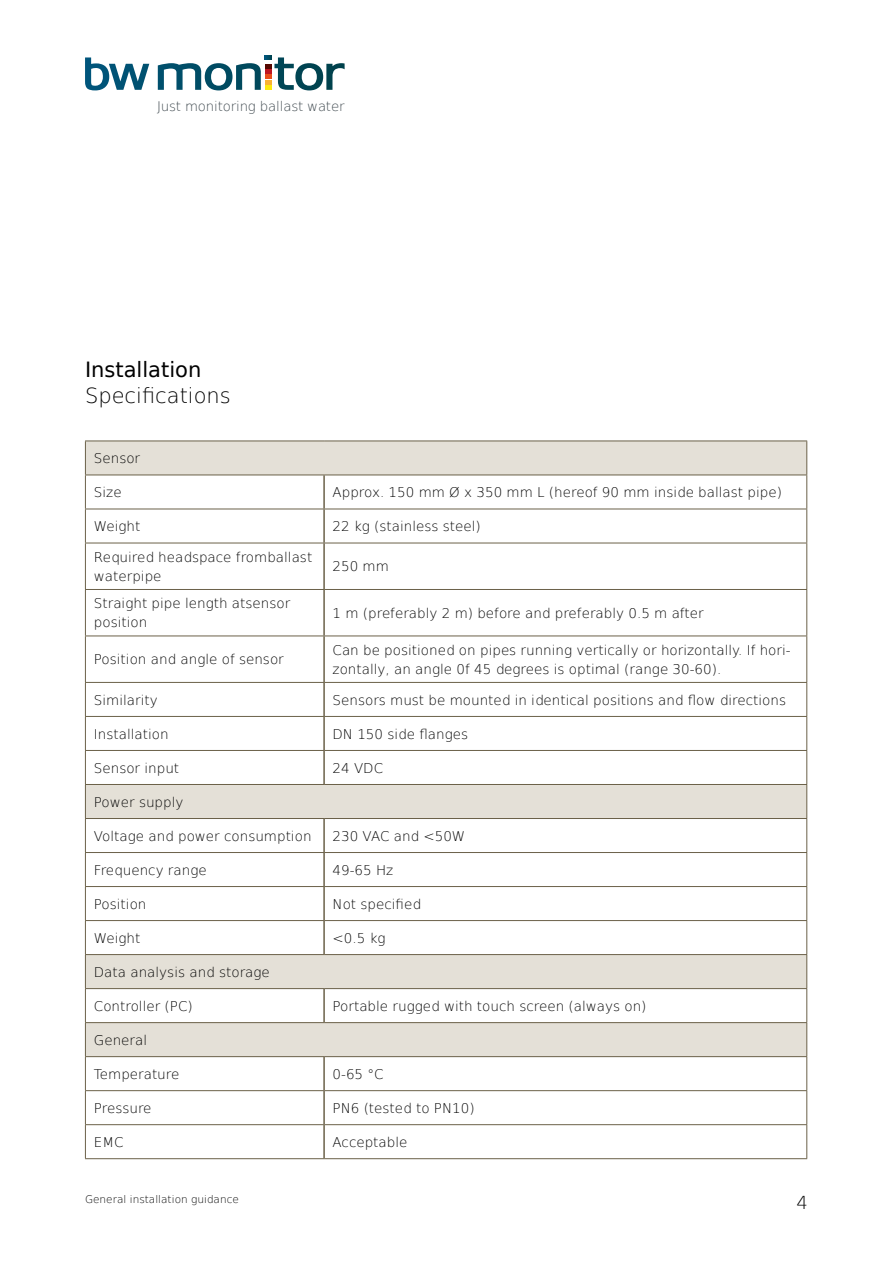
<style>
.page{position:relative;width:893px;height:1263px;background:#fff}
.page>*{position:absolute;margin:0;border:0;box-sizing:border-box;transform-origin:0 0}
.t1{font:200 21px "DejaVu Sans";color:#000}
.t2{font:21px "DejaVu Sans";color:#000}
.t3{font:200 18px "DejaVu Sans";color:#000}
.t4{font:200 13.5px/19.2px "DejaVu Sans";color:#000}
.t5{font:200 13.35px "DejaVu Sans";letter-spacing:-.01em;color:#3d474d}
.t6{font:200 10.5px "DejaVu Sans";color:#000}
</style>
<div class="page">
<svg style="left:85px;top:55px;width:260px;height:35px"></svg>
<svg style="left:86px;top:442px;width:720px;height:614px"></svg>
<hr style="left:323px;top:475px;width:2px;height:34px;background:#6b6149">
<hr style="left:323px;top:509px;width:2px;height:34px;background:#6b6149">
<hr style="left:323px;top:543px;width:2px;height:46px;background:#6b6149">
<hr style="left:323px;top:590px;width:2px;height:45px;background:#6b6149">
<hr style="left:323px;top:636px;width:2px;height:46px;background:#6b6149">
<hr style="left:323px;top:683px;width:2px;height:33px;background:#6b6149">
<hr style="left:323px;top:717px;width:2px;height:33px;background:#6b6149">
<hr style="left:323px;top:751px;width:2px;height:33px;background:#6b6149">
<hr style="left:323px;top:819px;width:2px;height:33px;background:#6b6149">
<hr style="left:323px;top:853px;width:2px;height:33px;background:#6b6149">
<hr style="left:323px;top:887px;width:2px;height:33px;background:#6b6149">
<hr style="left:323px;top:921px;width:2px;height:33px;background:#6b6149">
<hr style="left:323px;top:989px;width:2px;height:33px;background:#6b6149">
<hr style="left:323px;top:1057px;width:2px;height:33px;background:#6b6149">
<hr style="left:323px;top:1091px;width:2px;height:33px;background:#6b6149">
<hr style="left:323px;top:1125px;width:2px;height:33px;background:#6b6149">
<hr style="left:85px;top:441px;width:239px;height:1px;background:#6b6149">
<hr style="left:85px;top:441px;width:1px;height:34px;background:#6b6149">
<hr style="left:324px;top:441px;width:483px;height:1px;background:#6b6149">
<hr style="left:806px;top:441px;width:1px;height:34px;background:#6b6149">
<hr style="left:85px;top:475px;width:239px;height:1px;background:#6b6149">
<hr style="left:85px;top:475px;width:1px;height:34px;background:#6b6149">
<hr style="left:324px;top:475px;width:483px;height:1px;background:#6b6149">
<hr style="left:806px;top:475px;width:1px;height:34px;background:#6b6149">
<hr style="left:85px;top:509px;width:239px;height:1px;background:#6b6149">
<hr style="left:85px;top:509px;width:1px;height:34px;background:#6b6149">
<hr style="left:324px;top:509px;width:483px;height:1px;background:#6b6149">
<hr style="left:806px;top:509px;width:1px;height:34px;background:#6b6149">
<hr style="left:85px;top:543px;width:239px;height:1px;background:#6b6149">
<hr style="left:85px;top:543px;width:1px;height:46px;background:#6b6149">
<hr style="left:324px;top:543px;width:483px;height:1px;background:#6b6149">
<hr style="left:806px;top:543px;width:1px;height:46px;background:#6b6149">
<hr style="left:85px;top:589px;width:239px;height:1px;background:#6b6149">
<hr style="left:85px;top:590px;width:1px;height:45px;background:#6b6149">
<hr style="left:324px;top:589px;width:483px;height:1px;background:#6b6149">
<hr style="left:806px;top:590px;width:1px;height:45px;background:#6b6149">
<hr style="left:85px;top:635px;width:239px;height:1px;background:#6b6149">
<hr style="left:85px;top:636px;width:1px;height:46px;background:#6b6149">
<hr style="left:324px;top:635px;width:483px;height:1px;background:#6b6149">
<hr style="left:806px;top:636px;width:1px;height:46px;background:#6b6149">
<hr style="left:85px;top:682px;width:239px;height:1px;background:#6b6149">
<hr style="left:85px;top:683px;width:1px;height:33px;background:#6b6149">
<hr style="left:324px;top:682px;width:483px;height:1px;background:#6b6149">
<hr style="left:806px;top:683px;width:1px;height:33px;background:#6b6149">
<hr style="left:85px;top:716px;width:239px;height:1px;background:#6b6149">
<hr style="left:85px;top:717px;width:1px;height:33px;background:#6b6149">
<hr style="left:324px;top:716px;width:483px;height:1px;background:#6b6149">
<hr style="left:806px;top:717px;width:1px;height:33px;background:#6b6149">
<hr style="left:85px;top:750px;width:239px;height:1px;background:#6b6149">
<hr style="left:85px;top:751px;width:1px;height:33px;background:#6b6149">
<hr style="left:324px;top:750px;width:483px;height:1px;background:#6b6149">
<hr style="left:806px;top:751px;width:1px;height:33px;background:#6b6149">
<hr style="left:85px;top:784px;width:239px;height:1px;background:#6b6149">
<hr style="left:85px;top:785px;width:1px;height:33px;background:#6b6149">
<hr style="left:324px;top:784px;width:483px;height:1px;background:#6b6149">
<hr style="left:806px;top:785px;width:1px;height:33px;background:#6b6149">
<hr style="left:85px;top:818px;width:239px;height:1px;background:#6b6149">
<hr style="left:85px;top:819px;width:1px;height:33px;background:#6b6149">
<hr style="left:324px;top:818px;width:483px;height:1px;background:#6b6149">
<hr style="left:806px;top:819px;width:1px;height:33px;background:#6b6149">
<hr style="left:85px;top:852px;width:239px;height:1px;background:#6b6149">
<hr style="left:85px;top:853px;width:1px;height:33px;background:#6b6149">
<hr style="left:324px;top:852px;width:483px;height:1px;background:#6b6149">
<hr style="left:806px;top:853px;width:1px;height:33px;background:#6b6149">
<hr style="left:85px;top:886px;width:239px;height:1px;background:#6b6149">
<hr style="left:85px;top:887px;width:1px;height:33px;background:#6b6149">
<hr style="left:324px;top:886px;width:483px;height:1px;background:#6b6149">
<hr style="left:806px;top:887px;width:1px;height:33px;background:#6b6149">
<hr style="left:85px;top:920px;width:239px;height:1px;background:#6b6149">
<hr style="left:85px;top:921px;width:1px;height:33px;background:#6b6149">
<hr style="left:324px;top:920px;width:483px;height:1px;background:#6b6149">
<hr style="left:806px;top:921px;width:1px;height:33px;background:#6b6149">
<hr style="left:85px;top:954px;width:239px;height:1px;background:#6b6149">
<hr style="left:85px;top:955px;width:1px;height:33px;background:#6b6149">
<hr style="left:324px;top:954px;width:483px;height:1px;background:#6b6149">
<hr style="left:806px;top:955px;width:1px;height:33px;background:#6b6149">
<hr style="left:85px;top:988px;width:239px;height:1px;background:#6b6149">
<hr style="left:85px;top:989px;width:1px;height:33px;background:#6b6149">
<hr style="left:324px;top:988px;width:483px;height:1px;background:#6b6149">
<hr style="left:806px;top:989px;width:1px;height:33px;background:#6b6149">
<hr style="left:85px;top:1022px;width:239px;height:1px;background:#6b6149">
<hr style="left:85px;top:1023px;width:1px;height:33px;background:#6b6149">
<hr style="left:324px;top:1022px;width:483px;height:1px;background:#6b6149">
<hr style="left:806px;top:1023px;width:1px;height:33px;background:#6b6149">
<hr style="left:85px;top:1056px;width:239px;height:1px;background:#6b6149">
<hr style="left:85px;top:1057px;width:1px;height:33px;background:#6b6149">
<hr style="left:324px;top:1056px;width:483px;height:1px;background:#6b6149">
<hr style="left:806px;top:1057px;width:1px;height:33px;background:#6b6149">
<hr style="left:85px;top:1090px;width:239px;height:1px;background:#6b6149">
<hr style="left:85px;top:1091px;width:1px;height:33px;background:#6b6149">
<hr style="left:324px;top:1090px;width:483px;height:1px;background:#6b6149">
<hr style="left:806px;top:1091px;width:1px;height:33px;background:#6b6149">
<hr style="left:85px;top:1124px;width:239px;height:1px;background:#6b6149">
<hr style="left:85px;top:1125px;width:1px;height:33px;background:#6b6149">
<hr style="left:324px;top:1124px;width:483px;height:1px;background:#6b6149">
<hr style="left:806px;top:1125px;width:1px;height:33px;background:#6b6149">
<hr style="left:85px;top:1158px;width:239px;height:1px;background:#6b6149">
<hr style="left:324px;top:1158px;width:483px;height:1px;background:#6b6149">
<p class="t5" style="left:157px;top:97px;width:189px">Just monitoring ballast water</p>
<h1 class="t2" style="left:85px;top:353px;width:118px">Installation</h1>
<h1 class="t1" style="left:85px;top:379px;width:147px">Specifications</h1>
<p class="t4" style="left:94px;top:448px;width:48px">Sensor</p>
<p class="t4" style="left:94px;top:482px;width:29px">Size</p>
<p class="t4" style="left:333px;top:482px;width:451px">Approx. 150 mm Ø x 350 mm L (hereof 90 mm inside ballast pipe)</p>
<p class="t4" style="left:94px;top:516px;width:48px">Weight</p>
<p class="t4" style="left:333px;top:516px;width:150px">22 kg (stainless steel)</p>
<p class="t4" style="left:94px;top:546px;width:220px">Required headspace fromballast waterpipe</p>
<p class="t4" style="left:333px;top:556px;width:58px">250 mm</p>
<p class="t4" style="left:94px;top:593px;width:198px">Straight pipe length atsensor position</p>
<p class="t4" style="left:333px;top:603px;width:372px">1 m (preferably 2 m) before and preferably 0.5 m after</p>
<p class="t4" style="left:94px;top:649px;width:191px">Position and angle of sensor</p>
<p class="t4" style="left:333px;top:639px;width:460px">Can be positioned on pipes running vertically or horizontally. If hori&shy;zontally, an angle 0f 45 degrees is optimal (range 30-60).</p>
<p class="t4" style="left:94px;top:689px;width:65px">Similarity</p>
<p class="t4" style="left:333px;top:689px;width:455px">Sensors must be mounted in identical positions and flow directions</p>
<p class="t4" style="left:94px;top:723px;width:76px">Installation</p>
<p class="t4" style="left:333px;top:723px;width:137px">DN 150 side flanges</p>
<p class="t4" style="left:94px;top:757px;width:87px">Sensor input</p>
<p class="t4" style="left:333px;top:757px;width:52px">24 VDC</p>
<p class="t4" style="left:94px;top:791px;width:91px">Power supply</p>
<p class="t4" style="left:94px;top:825px;width:219px">Voltage and power consumption</p>
<p class="t4" style="left:333px;top:825px;width:134px">230 VAC and &lt;50W</p>
<p class="t4" style="left:94px;top:859px;width:114px">Frequency range</p>
<p class="t4" style="left:333px;top:859px;width:62px">49-65 Hz</p>
<p class="t4" style="left:94px;top:893px;width:54px">Position</p>
<p class="t4" style="left:333px;top:893px;width:90px">Not specified</p>
<p class="t4" style="left:94px;top:927px;width:48px">Weight</p>
<p class="t4" style="left:333px;top:927px;width:54px">&lt;0.5 kg</p>
<p class="t4" style="left:94px;top:961px;width:178px">Data analysis and storage</p>
<p class="t4" style="left:94px;top:995px;width:100px">Controller (PC)</p>
<p class="t4" style="left:333px;top:995px;width:315px">Portable rugged with touch screen (always on)</p>
<p class="t4" style="left:94px;top:1029px;width:55px">General</p>
<p class="t4" style="left:94px;top:1063px;width:87px">Temperature</p>
<p class="t4" style="left:333px;top:1063px;width:53px">0-65 °C</p>
<p class="t4" style="left:94px;top:1097px;width:59px">Pressure</p>
<p class="t4" style="left:333px;top:1097px;width:143px">PN6 (tested to PN10)</p>
<p class="t4" style="left:94px;top:1132px;width:31px">EMC</p>
<p class="t4" style="left:333px;top:1132px;width:76px">Acceptable</p>
<p class="t6" style="left:85px;top:1191px;width:155px">General installation guidance</p>
<h2 class="t3" style="left:796px;top:1189px;width:13px">4</h2>
</div>
